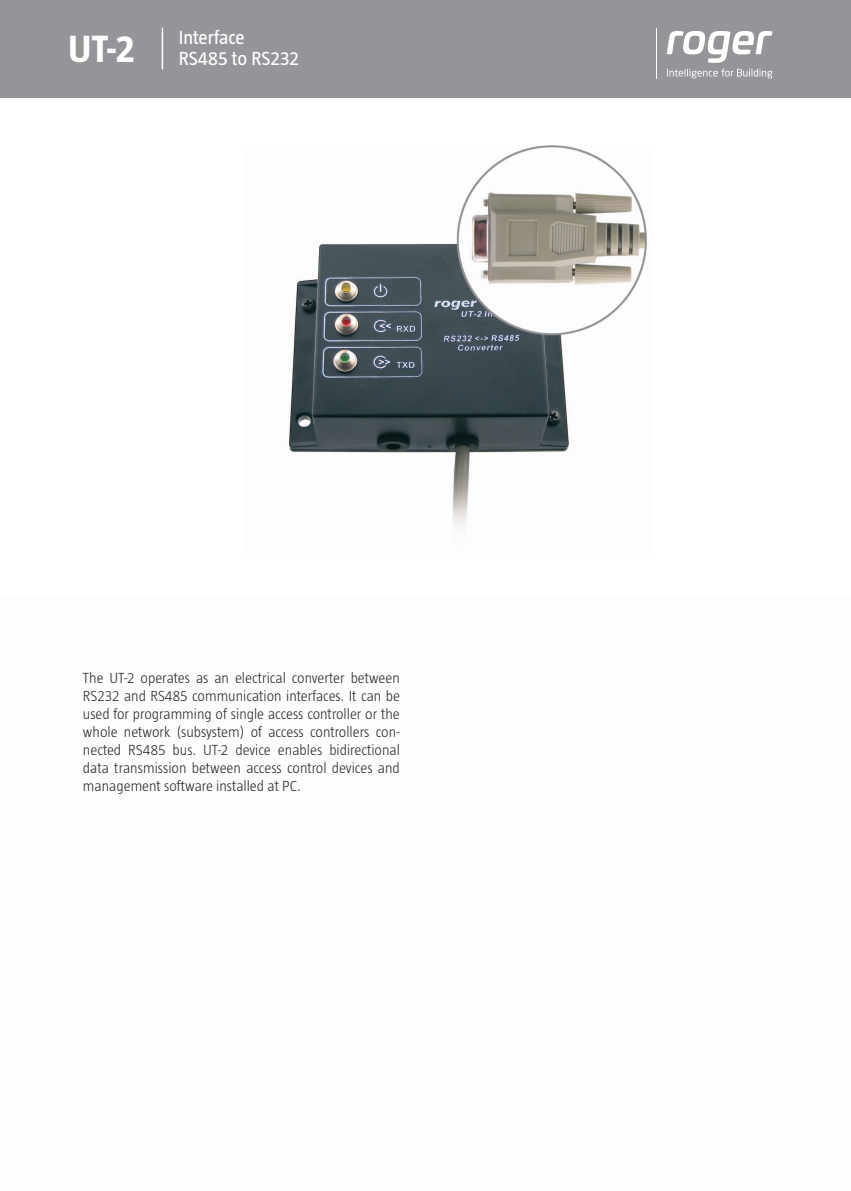
<style>
.page{position:relative;width:851px;height:1191px;background:#fff}
.page>*{position:absolute;margin:0;border:0;box-sizing:border-box;transform-origin:0 0}
.t1{font:700 39px "Taz";color:#fff}
.t2{font:19.5px/21px "Taz";color:#fff}
.t3{font:300 15px/18px "Taz";color:#231f20;text-align:justify}
</style>
<div class="page">
<div style="left:0;top:0;width:850px;height:98px;background:#939598"></div>
<hr style="left:655px;top:28px;width:1px;height:51px;background:#fff">
<svg style="left:667px;top:69px;width:105px;height:9px"></svg>
<svg style="left:666px;top:31px;width:106px;height:32px"></svg>
<hr style="left:162px;top:28px;width:1px;height:41px;background:#fff">
<img style="left:288px;top:146px;width:359px;height:382px">
<h1 class="t1" style="left:68px;top:27px;width:68px">UT-2</h1>
<h2 class="t2" style="left:179px;top:26px;width:122px">Interface<br>RS485 to RS232</h2>
<p class="t3" style="left:83px;top:668px;width:318px">The UT-2 operates as an electrical converter between RS232 and RS485 communication interfaces. It can be used for programming of single access controller or the whole network (subsystem) of access controllers con&shy;nected RS485 bus. UT-2 device enables bidirectional data transmission between access control devices and management software installed at PC.</p>
</div>
